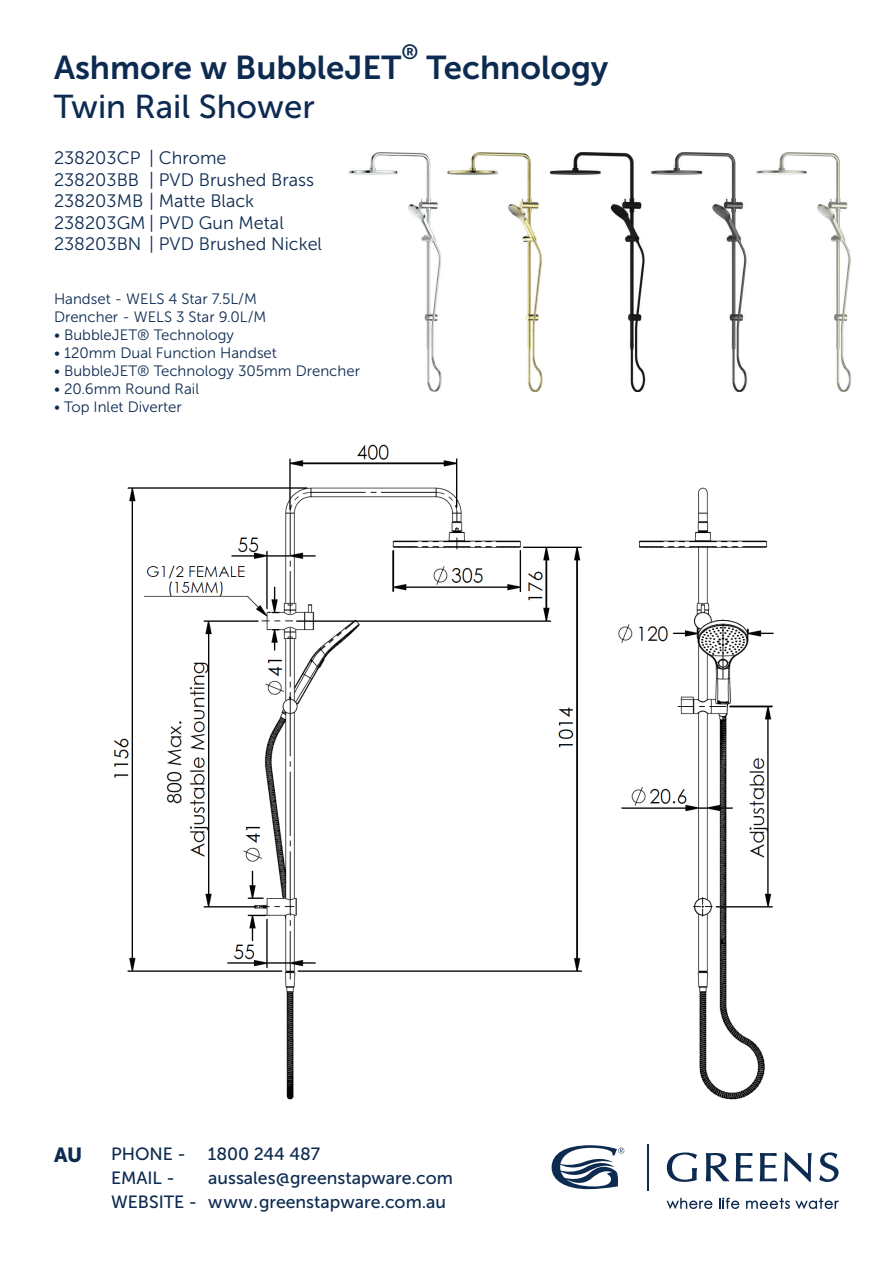
<style>
.page{position:relative;width:893px;height:1263px;background:#fff}
.page>*{position:absolute;margin:0;border:0;box-sizing:border-box;transform-origin:0 0}
.t1{font:33px "Museo Sans 700";color:#0d2b51}
.t2{font:33px "Museo Sans 500";color:#0d2b51}
.t3{font:20.55px "Museo Sans 700";color:#0d2b51}
.t4{font:20.25px "Museo Sans 900";color:#0d2b51}
.t5{font:18px/21.6px "Museo Sans 300";color:#0d2b51}
.t6{font:17.7px/24.2px "Museo Sans 500";color:#0d2b51}
.t7{font:15px/18px "Museo Sans 300";color:#0d2b51}
</style>
<div class="page">
<svg style="left:667px;top:1152px;width:30px;height:30px"></svg>
<svg style="left:706px;top:1153px;width:23px;height:28px"></svg>
<svg style="left:735px;top:1153px;width:18px;height:28px"></svg>
<svg style="left:760px;top:1153px;width:17px;height:28px"></svg>
<svg style="left:784px;top:1152px;width:28px;height:30px"></svg>
<svg style="left:819px;top:1152px;width:19px;height:30px"></svg>
<svg style="left:552px;top:1145px;width:72px;height:44px"></svg>
<svg style="left:666px;top:1198px;width:46px;height:11px"></svg>
<svg style="left:719px;top:1197px;width:20px;height:12px"></svg>
<svg style="left:746px;top:1198px;width:93px;height:11px"></svg>
<hr style="left:647px;top:1144px;width:1px;height:46px;background:#0d2b51">
<img style="left:348px;top:153px;width:399px;height:238px">
<img style="left:756px;top:153px;width:96px;height:238px">
<img style="left:114px;top:444px;width:660px;height:656px">
<h2 class="t3" style="left:401px;top:41px;width:18px">®</h2>
<h1 class="t1" style="left:54px;top:49px;width:349px">Ashmore w BubbleJET</h1>
<h1 class="t2" style="left:54px;top:89px;width:262px">Twin Rail Shower</h1>
<p class="t5" style="left:54px;top:147px;width:88px">238203CP<br>238203BB</p>
<p class="t5" style="left:149px;top:147px;width:79px">| Chrome</p>
<p class="t5" style="left:149px;top:169px;width:167px">| PVD Brushed Brass</p>
<p class="t5" style="left:54px;top:190px;width:202px">238203MB | Matte Black</p>
<p class="t5" style="left:54px;top:212px;width:231px">238203GM | PVD Gun Metal</p>
<p class="t5" style="left:54px;top:234px;width:270px">238203BN | PVD Brushed Nickel</p>
<h1 class="t1" style="left:426px;top:49px;width:183px">Technology</h1>
<p class="t7" style="left:54px;top:290px;width:214px">Handset - WELS 4 Star 7.5L/M<br>Drencher - WELS 3 Star 9.0L/M</p>
<p class="t7" style="left:54px;top:326px;width:181px">• BubbleJET® Technology</p>
<p class="t7" style="left:54px;top:344px;width:224px">• 120mm Dual Function Handset</p>
<p class="t7" style="left:54px;top:362px;width:307px">• BubbleJET® Technology 305mm Drencher</p>
<p class="t7" style="left:54px;top:380px;width:147px">• 20.6mm Round Rail</p>
<p class="t7" style="left:54px;top:398px;width:129px">• Top Inlet Diverter</p>
<h3 class="t4" style="left:54px;top:1143px;width:30px">AU</h3>
<p class="t6" style="left:111px;top:1142px;width:211px">PHONE - 1800 244 487<br>EMAIL -</p>
<p class="t6" style="left:111px;top:1166px;width:343px;text-indent:97px">aussales@greenstapware.com<br>WEBSITE - www.greenstapware.com.au</p>
</div>
